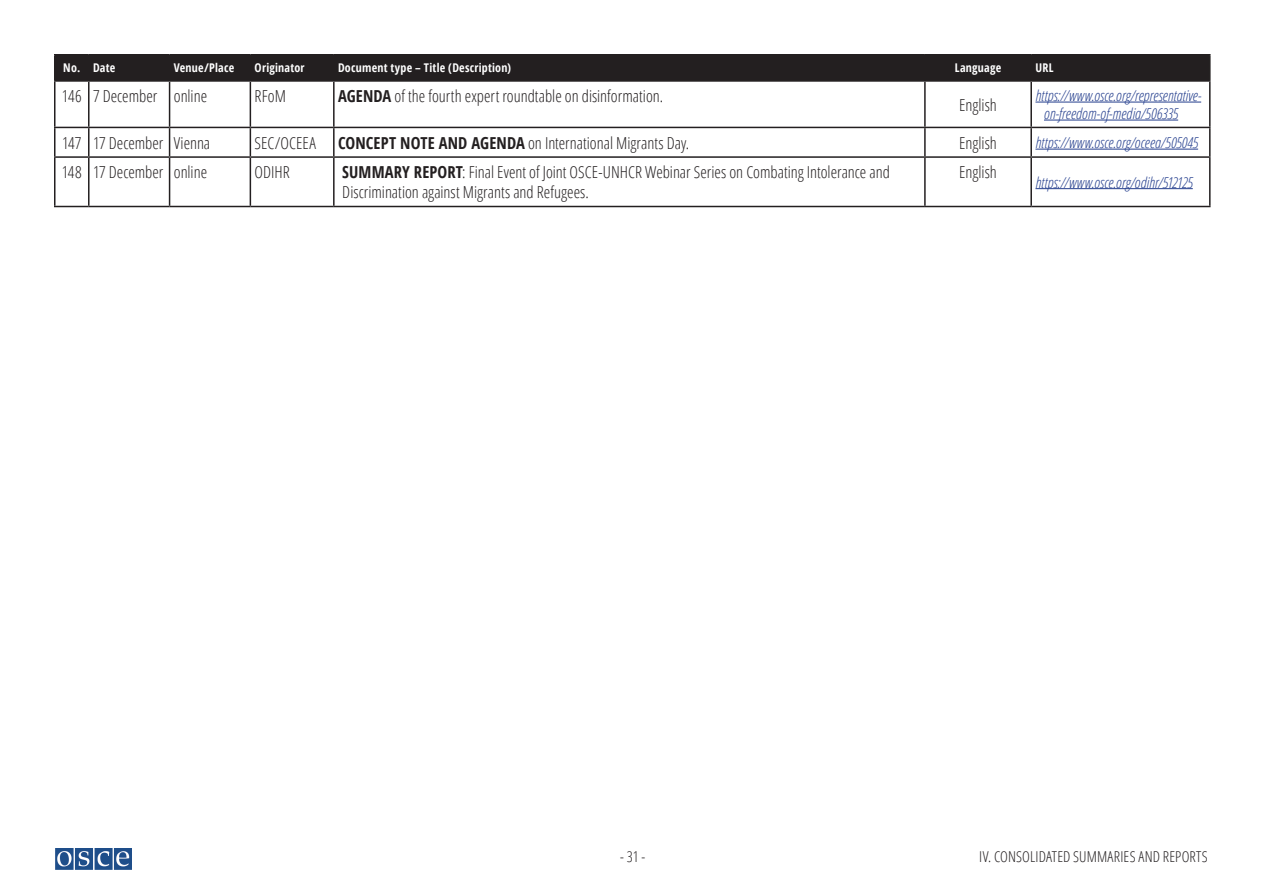
<style>
.page{position:relative;width:1263px;height:893px;background:#fff}
.page>*{position:absolute;margin:0;border:0;box-sizing:border-box;transform-origin:0 0}
.Paragraph_Style_1{font:300 condensed 16.5px/19.8px "Open Sans";color:#231f20}
.English_French_Germa{font:300 condensed 16.5px "Open Sans";letter-spacing:-.005em;color:#231f20}
.Para_hyperlink{font:italic 300 condensed 15px/18px "Open Sans";color:#253f8e}
.t1{font:300 condensed 15px "Open Sans";letter-spacing:.005em;color:#231f20}
.Paragraph_Style_1-2{font:700 condensed 12px "Open Sans";letter-spacing:.02em;color:#fff}
.s1{font-weight:700}
</style>
<div class="page">
<hr style="left:89px;top:80px;width:81px;height:2px;background:#231f20">
<hr style="left:170px;top:80px;width:80px;height:2px;background:#231f20">
<hr style="left:169px;top:82px;width:1px;height:45px;background:#231f20">
<hr style="left:250px;top:80px;width:84px;height:2px;background:#231f20">
<hr style="left:250px;top:82px;width:1px;height:45px;background:#231f20">
<hr style="left:334px;top:80px;width:591px;height:2px;background:#231f20">
<hr style="left:333px;top:82px;width:2px;height:45px;background:#231f20">
<hr style="left:925px;top:80px;width:106px;height:2px;background:#231f20">
<hr style="left:924px;top:82px;width:2px;height:45px;background:#231f20">
<hr style="left:1031px;top:80px;width:179px;height:2px;background:#231f20">
<hr style="left:1030px;top:82px;width:2px;height:45px;background:#231f20">
<hr style="left:1209px;top:82px;width:1px;height:45px;background:#231f20">
<hr style="left:89px;top:127px;width:81px;height:1px;background:#231f20">
<hr style="left:170px;top:127px;width:80px;height:1px;background:#231f20">
<svg style="left:169px;top:128px;width:1px;height:28px"></svg>
<hr style="left:250px;top:127px;width:84px;height:1px;background:#231f20">
<svg style="left:250px;top:128px;width:1px;height:28px"></svg>
<hr style="left:334px;top:127px;width:591px;height:1px;background:#231f20">
<hr style="left:333px;top:128px;width:2px;height:28px;background:#231f20">
<hr style="left:925px;top:127px;width:106px;height:1px;background:#231f20">
<hr style="left:924px;top:128px;width:2px;height:28px;background:#231f20">
<hr style="left:1031px;top:127px;width:179px;height:1px;background:#231f20">
<hr style="left:1030px;top:128px;width:2px;height:28px;background:#231f20">
<svg style="left:1209px;top:128px;width:1px;height:28px"></svg>
<hr style="left:89px;top:156px;width:81px;height:2px;background:#231f20">
<hr style="left:170px;top:156px;width:80px;height:2px;background:#231f20">
<hr style="left:169px;top:158px;width:1px;height:48px;background:#231f20">
<hr style="left:250px;top:156px;width:84px;height:2px;background:#231f20">
<hr style="left:250px;top:158px;width:1px;height:48px;background:#231f20">
<hr style="left:334px;top:156px;width:591px;height:2px;background:#231f20">
<hr style="left:333px;top:158px;width:2px;height:48px;background:#231f20">
<hr style="left:925px;top:156px;width:106px;height:2px;background:#231f20">
<hr style="left:924px;top:158px;width:2px;height:48px;background:#231f20">
<hr style="left:1031px;top:156px;width:179px;height:2px;background:#231f20">
<hr style="left:1030px;top:158px;width:2px;height:48px;background:#231f20">
<hr style="left:89px;top:206px;width:81px;height:1px;background:#231f20">
<hr style="left:170px;top:206px;width:80px;height:1px;background:#231f20">
<hr style="left:250px;top:206px;width:84px;height:1px;background:#231f20">
<hr style="left:334px;top:206px;width:591px;height:1px;background:#231f20">
<hr style="left:925px;top:206px;width:106px;height:1px;background:#231f20">
<hr style="left:1031px;top:206px;width:179px;height:1px;background:#231f20">
<hr style="left:54px;top:54px;width:35px;height:2px;background:#231f20">
<hr style="left:54px;top:56px;width:2px;height:24px;background:#231f20">
<hr style="left:89px;top:54px;width:81px;height:2px;background:#231f20">
<hr style="left:170px;top:54px;width:80px;height:2px;background:#231f20">
<hr style="left:250px;top:54px;width:84px;height:2px;background:#231f20">
<hr style="left:334px;top:54px;width:591px;height:2px;background:#231f20">
<hr style="left:925px;top:54px;width:106px;height:2px;background:#231f20">
<hr style="left:1031px;top:54px;width:179px;height:2px;background:#231f20">
<div style="left:56px;top:56px;width:1154px;height:24px;background:#231f20"></div>
<hr style="left:54px;top:82px;width:2px;height:45px;background:#231f20">
<hr style="left:88px;top:82px;width:2px;height:45px;background:#231f20">
<hr style="left:54px;top:127px;width:35px;height:1px;background:#231f20">
<hr style="left:54px;top:128px;width:2px;height:28px;background:#231f20">
<hr style="left:88px;top:128px;width:2px;height:28px;background:#231f20">
<hr style="left:54px;top:156px;width:35px;height:2px;background:#231f20">
<hr style="left:54px;top:158px;width:2px;height:48px;background:#231f20">
<hr style="left:88px;top:158px;width:2px;height:48px;background:#231f20">
<hr style="left:54px;top:206px;width:35px;height:1px;background:#231f20">
<hr style="left:54px;top:80px;width:35px;height:2px;background:#231f20">
<hr style="left:1209px;top:158px;width:1px;height:48px;background:#231f20">
<hr style="left:1035px;top:102px;width:166px;height:1px;background:#253f8e">
<hr style="left:1044px;top:120px;width:134px;height:1px;background:#253f8e">
<hr style="left:1035px;top:149px;width:163px;height:1px;background:#253f8e">
<hr style="left:1035px;top:188px;width:158px;height:1px;background:#253f8e">
<img style="left:56px;top:848px;width:75px;height:21px">
<p class="Paragraph_Style_1-2" style="left:63px;top:60px;width:18px">No.</p>
<p class="Paragraph_Style_1-2" style="left:93px;top:60px;width:24px">Date</p>
<p class="Paragraph_Style_1-2" style="left:174px;top:60px;width:62px">Venue/Place</p>
<p class="Paragraph_Style_1-2" style="left:255px;top:60px;width:52px">Originator</p>
<p class="Paragraph_Style_1-2" style="left:338px;top:60px;width:175px">Document type – Title (Description)</p>
<p class="Paragraph_Style_1-2" style="left:955px;top:60px;width:48px">Language</p>
<p class="Paragraph_Style_1-2" style="left:1035px;top:60px;width:20px">URL</p>
<p class="Paragraph_Style_1" style="left:62px;top:86px;width:21px">146</p>
<p class="Paragraph_Style_1" style="left:93px;top:86px;width:66px">7 December</p>
<p class="Paragraph_Style_1" style="left:174px;top:86px;width:35px">online</p>
<p class="Paragraph_Style_1" style="left:255px;top:86px;width:33px">RFoM</p>
<p class="Paragraph_Style_1" style="left:338px;top:86px;width:327px"><span class="s1">AGENDA</span> of the fourth expert roundtable on disinformation.</p>
<p class="English_French_Germa" style="left:959px;top:93px;width:39px">English</p>
<p class="Para_hyperlink" style="left:1044px;top:86px;width:159px;text-indent:-9px">https://www.osce.org/representative&shy;on-freedom-of-media/506335</p>
<p class="Paragraph_Style_1" style="left:62px;top:132px;width:21px">147</p>
<p class="Paragraph_Style_1" style="left:93px;top:132px;width:72px">17 December</p>
<p class="Paragraph_Style_1" style="left:174px;top:132px;width:38px">Vienna</p>
<p class="Paragraph_Style_1" style="left:255px;top:132px;width:63px">SEC/OCEEA</p>
<p class="Paragraph_Style_1" style="left:338px;top:132px;width:353px"><span class="s1">CONCEPT NOTE AND AGENDA</span> on International Migrants Day.</p>
<p class="English_French_Germa" style="left:959px;top:131px;width:39px">English</p>
<p class="Para_hyperlink" style="left:1035px;top:133px;width:164px">https://www.osce.org/oceea/505045</p>
<p class="Paragraph_Style_1" style="left:62px;top:162px;width:21px">148</p>
<p class="Paragraph_Style_1" style="left:93px;top:162px;width:72px">17 December</p>
<p class="Paragraph_Style_1" style="left:174px;top:162px;width:35px">online</p>
<p class="Paragraph_Style_1" style="left:255px;top:162px;width:37px">ODIHR</p>
<p class="Paragraph_Style_1" style="left:342px;top:162px;width:549px"><span class="s1">SUMMARY REPORT</span>: Final Event of Joint OSCE-UNHCR Webinar Series on Combating Intolerance and<br>Discrimination against Migrants and Refugees.</p>
<p class="English_French_Germa" style="left:959px;top:161px;width:39px">English</p>
<p class="Para_hyperlink" style="left:1035px;top:173px;width:159px">https://www.osce.org/odihr/512125</p>
<p class="t1" style="left:620px;top:846px;width:27px">- 31 -</p>
<p class="t1" style="left:979px;top:846px;width:230px">IV. CONSOLIDATED SUMMARIES AND REPORTS</p>
</div>
